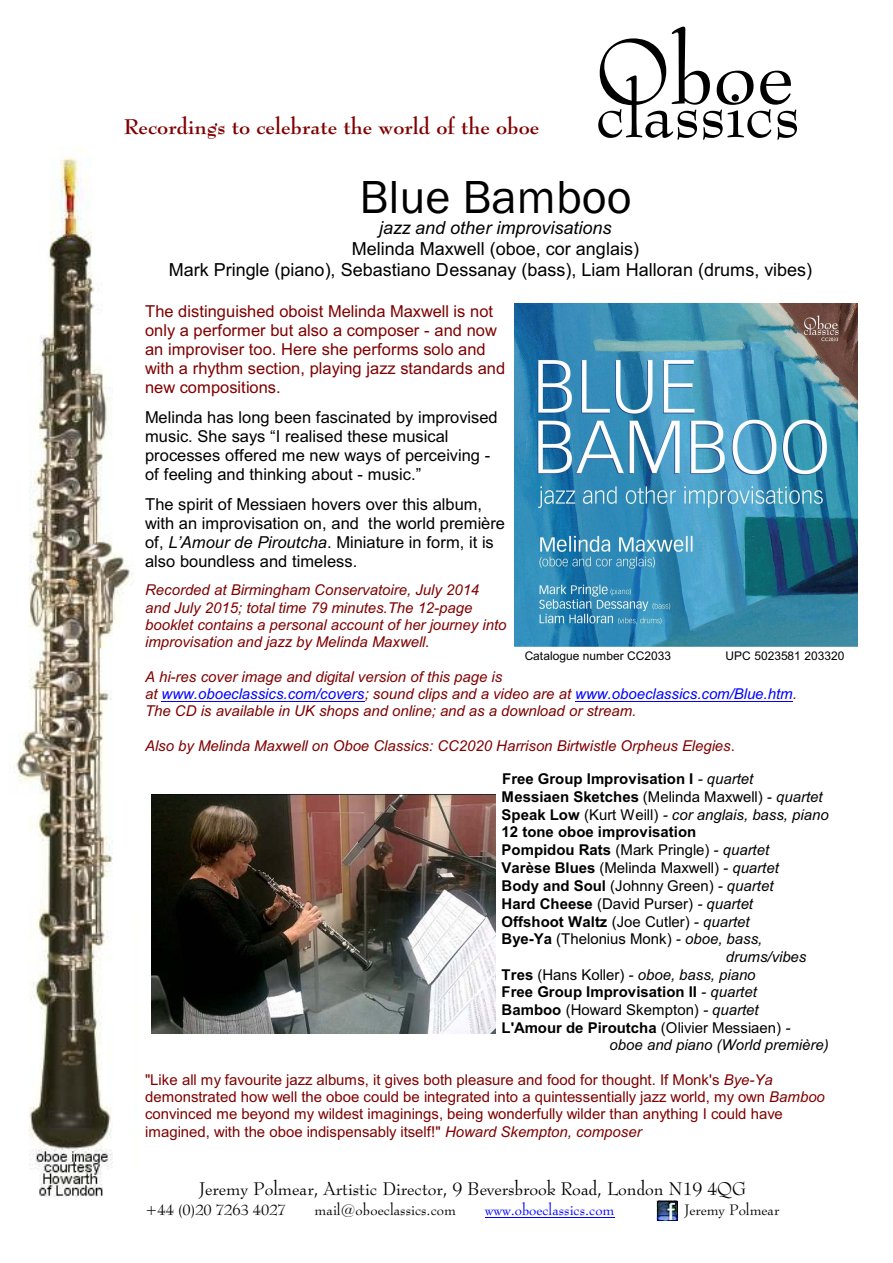
<style>
.page{position:relative;width:893px;height:1263px;background:#fff}
.page>*{position:absolute;margin:0;border:0;box-sizing:border-box;transform-origin:0 0}
.t1{font:90px "Bernhard Modern BT";color:#000}
.t2{font:72px "Bernhard Modern BT";color:#000}
.t3{font:48px "Franklin Gothic";color:#000}
.t4{font:700 21px "Bernhard Modern BT";color:#800000}
.t5{font:18px/21.3px "Arial";color:#000;text-align:center}
.t6{font:18px "Bernhard Modern BT";color:#000}
.t7{font:italic 18px "Arial";color:#000}
.t8{font:16.5px/19px "Arial";color:#000}
.t9{font:16.5px/19px "Arial";color:#800000}
.t10{font:italic 15px/17.2px "Arial";color:#800000}
.t11{font:15px/17.2px "Arial";color:#800000}
.t12{font:700 15px "Arial";color:#000}
.t13{font:15px "Arial";color:#000}
.t14{font:italic 15px "Arial";color:#000}
.t15{font:15px "Bernhard Modern BT";color:#000}
.t16{font:15px "Bernhard Modern BT";color:#00f}
.t17{font:12px "Arial";color:#000}
.s1{font-style:italic}
.s2{color:#00f}
.s3{font-style:normal}
.s4{font-weight:400;font-style:italic}
.s5{font-weight:400}
.s6{font-weight:700;font-style:normal}
.s7{font-weight:700}
</style>
<div class="page">
<img style="left:514px;top:303px;width:344px;height:344px">
<img style="left:152px;top:795px;width:343px;height:238px">
<img style="left:656px;top:1200px;width:22px;height:21px">
<hr style="left:162px;top:701px;width:203px;height:1px;background:#00f">
<hr style="left:575px;top:701px;width:218px;height:1px;background:#00f">
<hr style="left:485px;top:1217px;width:130px;height:1px;background:#00f">
<img style="left:16px;top:147px;width:118px;height:1049px">
<h3 class="t4" style="left:124px;top:118px;width:417px">Recordings to celebrate the world of the oboe</h3>
<h1 class="t1" style="left:596px;top:35px;width:199px">Oboe</h1>
<h2 class="t2" style="left:596px;top:82px;width:206px">classics</h2>
<h3 class="t3" style="left:359px;top:179px;width:274px">Blue Bamboo</h3>
<p class="t7" style="left:379px;top:221px;width:234px">jazz and other improvisations</p>
<p class="t5" style="left:169px;top:240px;width:645px">Melinda Maxwell (oboe, cor anglais)<br>Mark Pringle (piano), Sebastiano Dessanay (bass), Liam Halloran (drums, vibes)</p>
<p class="t9" style="left:145px;top:303px;width:362px">The distinguished oboist Melinda Maxwell is not only a performer but also a composer - and now an improviser too. Here she performs solo and with a rhythm section, playing jazz standards and new compositions.</p>
<p class="t8" style="left:145px;top:409px;width:354px">Melinda has long been fascinated by improvised music. She says “I realised these musical processes offered me new ways of perceiving - of feeling and thinking about - music.”</p>
<p class="t8" style="left:145px;top:496px;width:361px">The spirit of Messiaen hovers over this album, with an improvisation on, and the world première of, <span class="s1">L’Amour de Piroutcha</span>. Miniature in form, it is also boundless and timeless.</p>
<p class="t10" style="left:145px;top:583px;width:363px">Recorded at Birmingham Conservatoire, July 2014 and July 2015; total time 79 minutes.The 12-page booklet contains a personal account of her journey into improvisation and jazz by Melinda Maxwell.</p>
<p class="t10" style="left:145px;top:669px;width:653px">A hi-res cover image and digital version of this page is<br>at <span class="s2">www.oboeclassics.com/covers</span>; sound clips and a video are at <span class="s2">www.oboeclassics.com/Blue.htm</span>.<br>The CD is available in UK shops and online; and as a download or stream.</p>
<p class="t10" style="left:145px;top:738px;width:591px">Also by Melinda Maxwell on Oboe Classics: CC2020 Harrison Birtwistle Orpheus Elegies<span class="s3">.</span></p>
<p class="t12" style="left:502px;top:773px;width:253px">Free Group Improvisation I <span class="s4">- quartet</span></p>
<p class="t12" style="left:502px;top:791px;width:322px">Messiaen Sketches <span class="s5">(Melinda Maxwell)</span> <span class="s4">- quartet</span></p>
<p class="t14" style="left:502px;top:809px;width:329px"><span class="s6">Speak Low</span> <span class="s3">(Kurt Weill)</span> - cor anglais, bass, piano</p>
<p class="t12" style="left:502px;top:826px;width:196px">12 tone oboe improvisation</p>
<p class="t13" style="left:502px;top:844px;width:269px"><span class="s7">Pompidou Rats</span> (Mark Pringle) <span class="s1">- quartet</span></p>
<p class="t13" style="left:502px;top:862px;width:279px"><span class="s7">Varèse Blues</span> (Melinda Maxwell) <span class="s1">- quartet</span></p>
<p class="t13" style="left:502px;top:880px;width:273px"><span class="s7">Body and Soul</span> (Johnny Green) <span class="s1">- quartet</span></p>
<p class="t13" style="left:502px;top:898px;width:253px"><span class="s7">Hard Cheese</span> (David Purser) <span class="s1">- quartet</span></p>
<p class="t12" style="left:502px;top:916px;width:249px">Offshoot Waltz <span class="s5">(Joe Cutler)</span> <span class="s4">- quartet</span></p>
<p class="t13" style="left:502px;top:933px;width:262px"><span class="s7">Bye-Ya</span> (Thelonius Monk) <span class="s1">- oboe, bass,</span></p>
<p class="t14" style="left:726px;top:951px;width:82px">drums/vibes</p>
<p class="t14" style="left:502px;top:968px;width:255px"><span class="s6">Tres</span> <span class="s3">(Hans Koller)</span> - oboe, bass, piano</p>
<p class="t12" style="left:502px;top:986px;width:257px">Free Group Improvisation II <span class="s4">- quartet</span></p>
<p class="t13" style="left:502px;top:1004px;width:259px"><span class="s7">Bamboo</span> (Howard Skempton) <span class="s1">- quartet</span></p>
<p class="t12" style="left:502px;top:1022px;width:290px">L'Amour de Piroutcha <span class="s5">(Olivier Messiaen)</span> <span class="s4">-</span></p>
<p class="t14" style="left:610px;top:1039px;width:220px">oboe and piano (World première)</p>
<p class="t11" style="left:145px;top:1072px;width:681px">"Like all my favourite jazz albums, it gives both pleasure and food for thought. If Monk's <span class="s1">Bye-Ya </span>demonstrated how well the oboe could be integrated into a quintessentially jazz world, my own <span class="s1">Bamboo </span>convinced me beyond my wildest imaginings, being wonderfully wilder than anything I could have imagined, with the oboe indispensably itself!" <span class="s1">Howard Skempton, composer</span></p>
<p class="t17" style="left:525px;top:651px;width:148px">Catalogue number CC2033</p>
<p class="t17" style="left:725px;top:651px;width:120px">UPC 5023581 203320</p>
<p class="t6" style="left:199px;top:1182px;width:549px">Jeremy Polmear, Artistic Director, 9 Beversbrook Road, London N19 4QG</p>
<p class="t15" style="left:145px;top:1203px;width:142px">+44 (0)20 7263 4027</p>
<p class="t15" style="left:315px;top:1203px;width:143px">mail@oboeclassics.com</p>
<p class="t16" style="left:485px;top:1203px;width:131px">www.oboeclassics.com</p>
<p class="t15" style="left:684px;top:1203px;width:96px">Jeremy Polmear</p>
</div>
